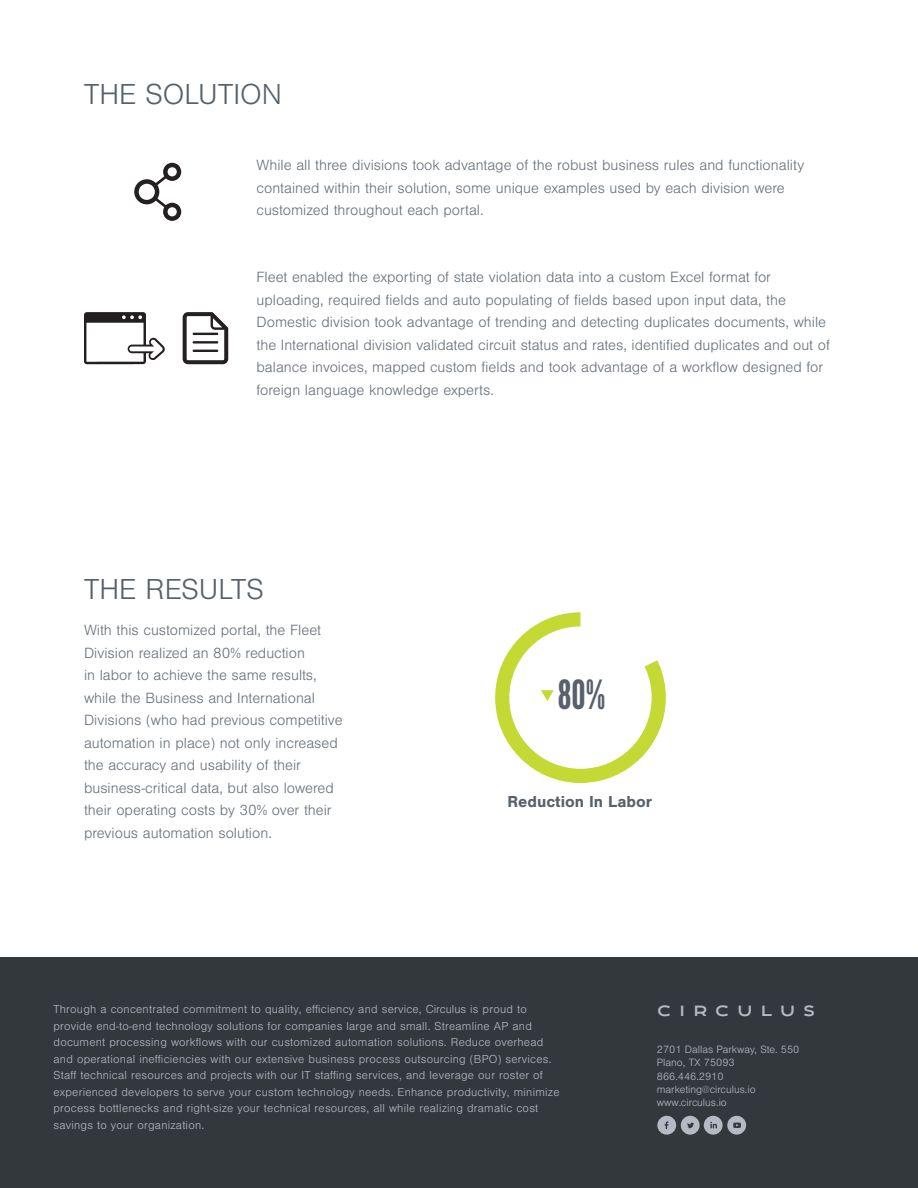
<style>
.page{position:relative;width:918px;height:1188px;background:#fff}
.page>*{position:absolute;margin:0;border:0;box-sizing:border-box;transform-origin:0 0}
.t1{font:40.05px "League Gothic";color:#57616b}
.t2{font:300 30px "Nimbus San";color:#57616b}
.t3{font:21.45px "Oui FY Small";color:#b3bac4}
.t4{font:700 16.5px "Nimbus San";color:#57616b}
.t5{font:300 15.3px/22.5px "Nimbus San";color:#68717a}
.t6{font:300 12px/16.5px "Nimbus San";letter-spacing:.02em;color:#b3bac4}
.t7{font:300 10.95px/13.5px "Nimbus San";color:#b3bac4}
</style>
<div class="page">
<div style="left:0;top:958px;width:918px;height:230px;background:#33383d"></div>
<svg style="left:657px;top:1116px;width:89px;height:19px"></svg>
<svg style="left:134px;top:163px;width:47px;height:58px"></svg>
<svg style="left:84px;top:312px;width:81px;height:52px"></svg>
<svg style="left:183px;top:312px;width:45px;height:52px"></svg>
<svg style="left:495px;top:612px;width:171px;height:171px"></svg>
<p class="t2" style="left:84px;top:78px;width:200px">THE SOLUTION</p>
<p class="t5" style="left:256px;top:154px;width:549px">While all three divisions took advantage of the robust business rules and functionality contained within their solution, some unique examples used by each division were customized throughout each portal.</p>
<p class="t5" style="left:256px;top:267px;width:575px">Fleet enabled the exporting of state violation data into a custom Excel format for uploading, required fields and auto populating of fields based upon input data, the Domestic division took advantage of trending and detecting duplicates documents, while the International division validated circuit status and rates, identified duplicates and out of balance invoices, mapped custom fields and took advantage of a workflow designed for foreign language knowledge experts.</p>
<p class="t2" style="left:84px;top:573px;width:181px">THE RESULTS</p>
<p class="t5" style="left:84px;top:619px;width:260px">With this customized portal, the Fleet Division realized an 80% reduction<br>in labor to achieve the same results, while the Business and International Divisions (who had previous competitive automation in place) not only increased the accuracy and usability of their business-critical data, but also lowered their operating costs by 30% over their previous automation solution.</p>
<h1 class="t1" style="left:558px;top:671px;width:49px">80%</h1>
<p class="t4" style="left:508px;top:792px;width:146px">Reduction In Labor</p>
<p class="t6" style="left:54px;top:1002px;width:508px">Through a concentrated commitment to quality, efficiency and service, Circulus is proud to provide end-to-end technology solutions for companies large and small. Streamline AP and document processing workflows with our customized automation solutions. Reduce overhead and operational inefficiencies with our extensive business process outsourcing (BPO) services.<br>Staff technical resources and projects with our IT staffing services, and leverage our roster of experienced developers to serve your custom technology needs. Enhance productivity, minimize process bottlenecks and right-size your technical resources, all while realizing dramatic cost savings to your organization.</p>
<h3 class="t3" style="left:657px;top:998px;width:160px">c i r c u l u s</h3>
<p class="t7" style="left:657px;top:1043px;width:144px">2701 Dallas Parkway, Ste. 550<br>Plano, TX 75093<br>866.446.2910 marketing@circulus.io www.circulus.io</p>
</div>
